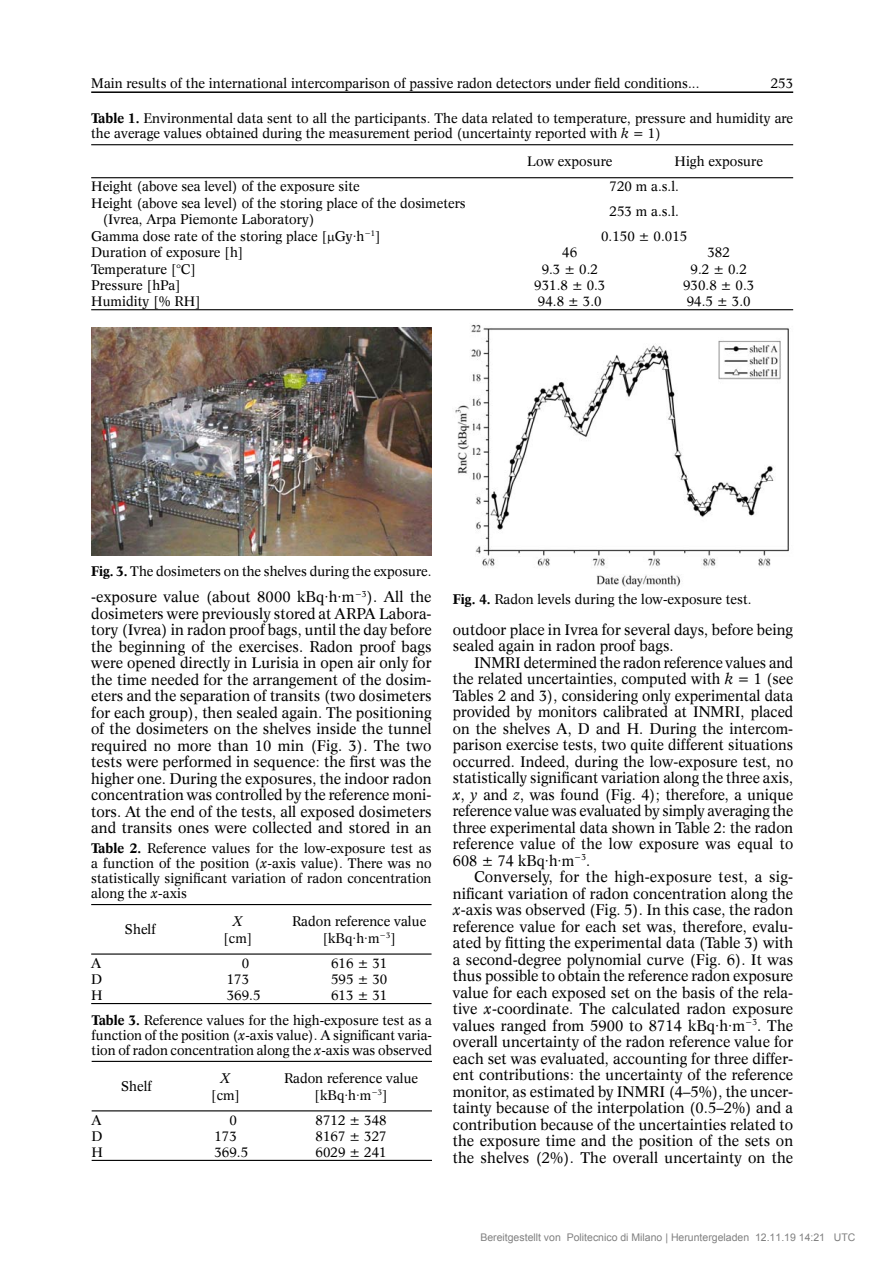
<style>
.page{position:relative;width:893px;height:1263px;background:#fff}
.page>*{position:absolute;margin:0;border:0;box-sizing:border-box;transform-origin:0 0}
.t1{font:15px/16.5px "Dutch 809 EU";color:#000;text-align:justify}
.t2{font:13.5px/15px "Dutch 809 EU";color:#000}
.t3{font:italic 13.5px "Dutch 809 EU";color:#000}
.t4{font:10.5px "Arial";color:#808080}
.s1{font-weight:700}
.s2{font-style:italic}
</style>
<div class="page">
<hr style="left:91px;top:91px;width:702px;height:2px;background:#000">
<img style="left:91px;top:328px;width:340px;height:227px">
<img style="left:455px;top:324px;width:334px;height:263px">
<hr style="left:91px;top:144px;width:702px;height:1px;background:#000">
<hr style="left:91px;top:177px;width:702px;height:1px;background:#000">
<hr style="left:91px;top:309px;width:702px;height:1px;background:#000">
<svg style="left:91px;top:905px;width:340px;height:49px"></svg>
<hr style="left:91px;top:904px;width:340px;height:1px;background:#000">
<hr style="left:91px;top:954px;width:340px;height:1px;background:#000">
<hr style="left:91px;top:1003px;width:340px;height:1px;background:#000">
<svg style="left:92px;top:1111px;width:340px;height:49px"></svg>
<hr style="left:92px;top:1061px;width:340px;height:1px;background:#000">
<hr style="left:92px;top:1110px;width:340px;height:1px;background:#000">
<hr style="left:92px;top:1160px;width:340px;height:1px;background:#000">
<p class="t2" style="left:91px;top:76px;width:609px">Main results of the international intercomparison of passive radon detectors under field conditions...</p>
<p class="t2" style="left:770px;top:76px;width:24px">253</p>
<p class="t2" style="left:91px;top:111px;width:703px"><span class="s1">Table 1.</span> Environmental data sent to all the participants. The data related to temperature, pressure and humidity are the average values obtained during the measurement period (uncertainty reported with <span class="s2">k</span> = 1)</p>
<p class="t2" style="left:527px;top:154px;width:87px">Low exposure</p>
<p class="t2" style="left:674px;top:154px;width:90px">High exposure</p>
<p class="t2" style="left:91px;top:179px;width:270px">Height (above sea level) of the exposure site</p>
<p class="t2" style="left:609px;top:179px;width:71px">720 m a.s.l.</p>
<p class="t2" style="left:102px;top:194px;width:364px;line-height:16.5px;text-indent:-11px">Height (above sea level) of the storing place of the dosimeters (Ivrea, Arpa Piemonte Laboratory)</p>
<p class="t2" style="left:609px;top:203px;width:71px">253 m a.s.l.</p>
<p class="t2" style="left:91px;top:228px;width:291px">Gamma dose rate of the storing place [ Gy·h<sup>−1</sup>]</p>
<p class="t2" style="left:601px;top:228px;width:88px">0.150 ± 0.015</p>
<p class="t2" style="left:91px;top:245px;width:154px">Duration of exposure [h]</p>
<p class="t2" style="left:562px;top:245px;width:17px">46</p>
<p class="t2" style="left:707px;top:245px;width:24px">382</p>
<p class="t2" style="left:91px;top:261px;width:106px">Temperature [°C]</p>
<p class="t2" style="left:541px;top:261px;width:58px">9.3 ± 0.2</p>
<p class="t2" style="left:690px;top:261px;width:58px">9.2 ± 0.2</p>
<p class="t2" style="left:91px;top:278px;width:91px">Pressure [hPa]</p>
<p class="t2" style="left:534px;top:278px;width:73px">931.8 ± 0.3</p>
<p class="t2" style="left:683px;top:278px;width:73px">930.8 ± 0.3</p>
<p class="t2" style="left:91px;top:294px;width:111px">Humidity [% RH]</p>
<p class="t2" style="left:538px;top:294px;width:65px">94.8 ± 3.0</p>
<p class="t2" style="left:686px;top:294px;width:65px">94.5 ± 3.0</p>
<p class="t2" style="left:91px;top:563px;width:342px"><span class="s1">Fig. 3.</span> The dosimeters on the shelves during the exposure.</p>
<p class="t1" style="left:91px;top:588px;width:342px">-exposure value (about 8000 kBq·h·m<sup>−3</sup>). All the dosimeters were previously stored at ARPA Labora&shy;tory (Ivrea) in radon proof bags, until the day before the beginning of the exercises. Radon proof bags were opened directly in Lurisia in open air only for the time needed for the arrangement of the dosim&shy;eters and the separation of transits (two dosimeters for each group), then sealed again. The positioning of the dosimeters on the shelves inside the tunnel required no more than 10 min (Fig. 3). The two tests were performed in sequence: the first was the higher one. During the exposures, the indoor radon concentration was controlled by the reference moni&shy;tors. At the end of the tests, all exposed dosimeters and transits ones were collected and stored in an</p>
<p class="t2" style="left:91px;top:841px;width:342px;text-align:justify"><span class="s1">Table 2.</span> Reference values for the low-exposure test as a function of the position (<span class="s2">x</span>-axis value). There was no statistically significant variation of radon concentration along the <span class="s2">x</span>-axis</p>
<p class="t2" style="left:124px;top:922px;width:33px">Shelf</p>
<p class="t2" style="left:292px;top:913px;width:136px;line-height:16.5px;text-align:center">Radon reference value [kBq·h·m<sup>−3</sup>]</p>
<p class="t3" style="left:233px;top:913px;width:11px">X</p>
<p class="t2" style="left:223px;top:930px;width:31px">[cm]</p>
<p class="t2" style="left:91px;top:955px;width:12px">A</p>
<p class="t2" style="left:242px;top:955px;width:9px">0</p>
<p class="t2" style="left:331px;top:955px;width:58px">616 ± 31</p>
<p class="t2" style="left:91px;top:972px;width:13px">D</p>
<p class="t2" style="left:227px;top:972px;width:24px">173</p>
<p class="t2" style="left:331px;top:972px;width:58px">595 ± 30</p>
<p class="t2" style="left:91px;top:988px;width:13px">H</p>
<p class="t2" style="left:227px;top:988px;width:35px">369.5</p>
<p class="t2" style="left:92px;top:983px;width:342px;line-height:24.6px;text-indent:239px">613 ± 31<br><span class="s1">Table 3.</span> Reference values for the high-exposure test as a</p>
<p class="t2" style="left:92px;top:1027px;width:342px">function of the position (<span class="s2">x</span>-axis value). A significant varia&shy;tion of radon concentration along the <span class="s2">x</span>-axis was observed</p>
<p class="t2" style="left:121px;top:1079px;width:33px">Shelf</p>
<p class="t2" style="left:284px;top:1070px;width:136px;line-height:16.5px;text-align:center">Radon reference value [kBq·h·m<sup>−3</sup>]</p>
<p class="t3" style="left:221px;top:1070px;width:11px">X</p>
<p class="t2" style="left:211px;top:1087px;width:31px">[cm]</p>
<p class="t2" style="left:92px;top:1112px;width:12px">A</p>
<p class="t2" style="left:229px;top:1112px;width:9px">0</p>
<p class="t2" style="left:315px;top:1112px;width:73px">8712 ± 348</p>
<p class="t2" style="left:92px;top:1128px;width:13px">D</p>
<p class="t2" style="left:214px;top:1128px;width:24px">173</p>
<p class="t2" style="left:315px;top:1128px;width:73px">8167 ± 327</p>
<p class="t2" style="left:92px;top:1145px;width:13px">H</p>
<p class="t2" style="left:214px;top:1145px;width:35px">369.5</p>
<p class="t2" style="left:315px;top:1145px;width:73px">6029 ± 241</p>
<p class="t2" style="left:453px;top:592px;width:300px"><span class="s1">Fig. 4.</span> Radon levels during the low-exposure test.</p>
<p class="t1" style="left:453px;top:621px;width:342px">outdoor place in Ivrea for several days, before being sealed again in radon proof bags.</p>
<p class="t1" style="left:453px;top:654px;width:342px;text-indent:21px">INMRI determined the radon reference values and the related uncertainties, computed with <span class="s2">k</span> = 1 (see Tables 2 and 3), considering only experimental data provided by monitors calibrated at INMRI, placed on the shelves A, D and H. During the intercom&shy;parison exercise tests, two quite different situations occurred. Indeed, during the low-exposure test, no statistically significant variation along the three axis, <span class="s2">x</span>, <span class="s2">y</span> and <span class="s2">z</span>, was found (Fig. 4); therefore, a unique reference value was evaluated by simply averaging the three experimental data shown in Table 2: the radon reference value of the low exposure was equal to 608 ± 74 kBq·h·m<sup>−3</sup>.</p>
<p class="t1" style="left:453px;top:868px;width:342px;text-indent:21px">Conversely, for the high-exposure test, a sig&shy;nificant variation of radon concentration along the <span class="s2">x</span>-axis was observed (Fig. 5). In this case, the radon reference value for each set was, therefore, evalu&shy;ated by fitting the experimental data (Table 3) with a second-degree polynomial curve (Fig. 6). It was thus possible to obtain the reference radon exposure value for each exposed set on the basis of the rela&shy;tive <span class="s2">x</span>-coordinate. The calculated radon exposure values ranged from 5900 to 8714 kBq·h·m<sup>−3</sup>. The overall uncertainty of the radon reference value for each set was evaluated, accounting for three differ&shy;ent contributions: the uncertainty of the reference monitor, as estimated by INMRI (4–5%), the uncer&shy;tainty because of the interpolation (0.5–2%) and a contribution because of the uncertainties related to the exposure time and the position of the sets on the shelves (2%). The overall uncertainty on the</p>
<p class="t4" style="left:480px;top:1233px;width:376px">Bereitgestellt von Politecnico di Milano | Heruntergeladen 12.11.19 14:21 UTC</p>
</div>
